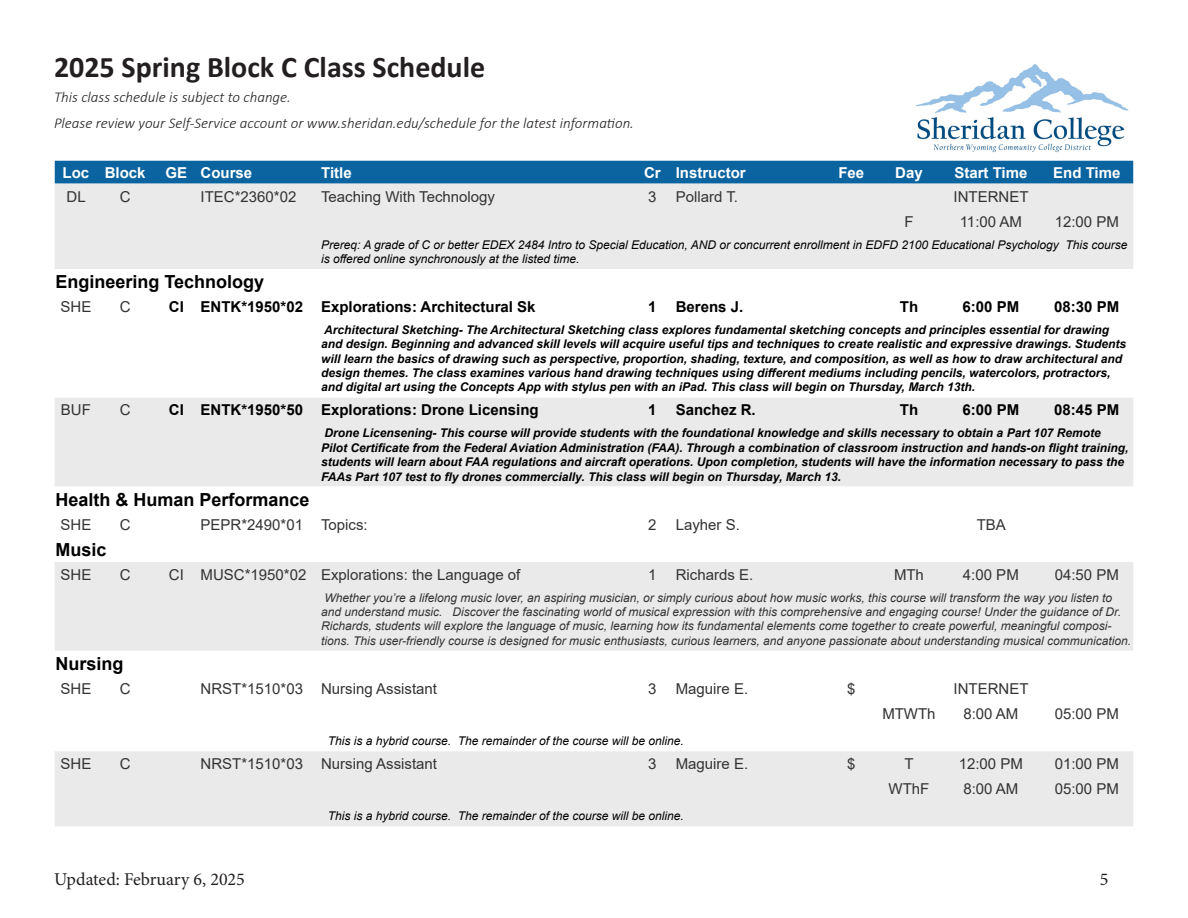
<style>
.page{position:relative;width:1188px;height:918px;background:#fff}
.page>*{position:absolute;margin:0;border:0;box-sizing:border-box;transform-origin:0 0}
.t1{font:700 30px "Calibri";color:#231f20}
.t2{font:700 18px "Arial";color:#000}
.t3{font:18px "Minion Pro";color:#231f20}
.t4{font:15px "Arial";color:#333}
.t5{font:700 15px "Arial";color:#000}
.t6{font:italic 300 15px/25.5px "Calibri";color:#231f20}
.t7{font:700 15px "Arial";color:#fff}
.t8{font:italic 700 12px/14.4px "Arial";color:#000}
.t9{font:italic 12px/14.4px "Arial";color:#333}
.t10{font:italic 12px/14.4px "Arial";color:#000}
</style>
<div class="page">
<img style="left:911px;top:64px;width:223px;height:97px">
<div style="left:55px;top:161px;width:1078px;height:23px;background:#0b64a0"></div>
<div style="left:55px;top:184px;width:1078px;height:642px;background:#eaeaea"></div>
<svg style="left:55px;top:269px;width:1078px;height:482px"></svg>
<h1 class="t1" style="left:54px;top:45px;width:433px">2025 Spring Block C Class Schedule</h1>
<p class="t6" style="left:54px;top:84px;width:581px">This class schedule is subject to change.<br>Please review your Self-Service account or www.sheridan.edu/schedule for the latest information.</p>
<p class="t7" style="left:63px;top:162px;width:28px">Loc</p>
<p class="t7" style="left:105px;top:162px;width:42px">Block</p>
<p class="t7" style="left:166px;top:162px;width:23px">GE</p>
<p class="t7" style="left:201px;top:162px;width:53px">Course</p>
<p class="t7" style="left:321px;top:162px;width:32px">Title</p>
<p class="t7" style="left:644px;top:162px;width:18px">Cr</p>
<p class="t7" style="left:676px;top:162px;width:72px">Instructor</p>
<p class="t7" style="left:838px;top:162px;width:27px">Fee</p>
<p class="t7" style="left:895px;top:162px;width:29px">Day</p>
<p class="t7" style="left:954px;top:162px;width:75px">Start Time</p>
<p class="t7" style="left:1053px;top:162px;width:69px">End Time</p>
<p class="t4" style="left:67px;top:186px;width:21px">DL</p>
<p class="t4" style="left:120px;top:186px;width:12px">C</p>
<p class="t4" style="left:201px;top:186px;width:97px">ITEC*2360*02</p>
<p class="t4" style="left:321px;top:186px;width:175px">Teaching With Technology</p>
<p class="t4" style="left:648px;top:186px;width:10px">3</p>
<p class="t4" style="left:676px;top:186px;width:64px">Pollard T.</p>
<p class="t4" style="left:954px;top:186px;width:76px">INTERNET</p>
<p class="t4" style="left:904px;top:211px;width:11px">F</p>
<p class="t4" style="left:960px;top:211px;width:64px">11:00 AM</p>
<p class="t4" style="left:1055px;top:211px;width:66px">12:00 PM</p>
<p class="t10" style="left:321px;top:237px;width:808px">Prereq: A grade of C or better EDEX 2484 Intro to Special Education, AND or concurrent enrollment in EDFD 2100 Educational Psychology This course is offered online synchronously at the listed time.</p>
<p class="t2" style="left:56px;top:269px;width:210px">Engineering Technology</p>
<p class="t4" style="left:61px;top:296px;width:32px">SHE</p>
<p class="t4" style="left:120px;top:296px;width:12px">C</p>
<p class="t5" style="left:169px;top:296px;width:16px">CI</p>
<p class="t5" style="left:201px;top:296px;width:104px">ENTK*1950*02</p>
<p class="t5" style="left:321px;top:296px;width:216px">Explorations: Architectural Sk</p>
<p class="t5" style="left:648px;top:296px;width:10px">1</p>
<p class="t5" style="left:676px;top:296px;width:69px">Berens J.</p>
<p class="t5" style="left:900px;top:296px;width:20px">Th</p>
<p class="t5" style="left:963px;top:296px;width:58px">6:00 PM</p>
<p class="t5" style="left:1054px;top:296px;width:67px">08:30 PM</p>
<p class="t8" style="left:321px;top:323px;width:806px">Architectural Sketching- The Architectural Sketching class explores fundamental sketching concepts and principles essential for drawing and design. Beginning and advanced skill levels will acquire useful tips and techniques to create realistic and expressive drawings. Students will learn the basics of drawing such as perspective, proportion, shading, texture, and composition, as well as how to draw architectural and design themes. The class examines various hand drawing techniques using different mediums including pencils, watercolors, protractors, and digital art using the Concepts App with stylus pen with an iPad. This class will begin on Thursday, March 13th.</p>
<p class="t4" style="left:61px;top:400px;width:31px">BUF</p>
<p class="t4" style="left:120px;top:400px;width:12px">C</p>
<p class="t5" style="left:169px;top:400px;width:16px">CI</p>
<p class="t5" style="left:201px;top:400px;width:104px">ENTK*1950*50</p>
<p class="t5" style="left:321px;top:400px;width:219px">Explorations: Drone Licensing</p>
<p class="t5" style="left:648px;top:400px;width:10px">1</p>
<p class="t5" style="left:676px;top:400px;width:82px">Sanchez R.</p>
<p class="t5" style="left:900px;top:400px;width:20px">Th</p>
<p class="t5" style="left:963px;top:400px;width:58px">6:00 PM</p>
<p class="t5" style="left:1054px;top:400px;width:67px">08:45 PM</p>
<p class="t8" style="left:321px;top:426px;width:809px">Drone Licensening- This course will provide students with the foundational knowledge and skills necessary to obtain a Part 107 Remote<br>Pilot Certificate from the Federal Aviation Administration (FAA). Through a combination of classroom instruction and hands-on flight training, students will learn about FAA regulations and aircraft operations. Upon completion, students will have the information necessary to pass the FAAs Part 107 test to fly drones commercially. This class will begin on Thursday, March 13.</p>
<p class="t2" style="left:56px;top:487px;width:256px">Health &amp; Human Performance</p>
<p class="t4" style="left:61px;top:514px;width:32px">SHE</p>
<p class="t4" style="left:120px;top:514px;width:12px">C</p>
<p class="t4" style="left:201px;top:514px;width:104px">PEPR*2490*01</p>
<p class="t4" style="left:321px;top:514px;width:48px">Topics:</p>
<p class="t4" style="left:648px;top:514px;width:10px">2</p>
<p class="t4" style="left:676px;top:514px;width:66px">Layher S.</p>
<p class="t4" style="left:977px;top:514px;width:31px">TBA</p>
<p class="t2" style="left:56px;top:537px;width:53px">Music</p>
<p class="t4" style="left:61px;top:564px;width:32px">SHE</p>
<p class="t4" style="left:120px;top:564px;width:12px">C</p>
<p class="t4" style="left:169px;top:564px;width:16px">CI</p>
<p class="t4" style="left:201px;top:564px;width:107px">MUSC*1950*02</p>
<p class="t4" style="left:321px;top:564px;width:201px">Explorations: the Language of</p>
<p class="t4" style="left:648px;top:564px;width:10px">1</p>
<p class="t4" style="left:676px;top:564px;width:79px">Richards E.</p>
<p class="t4" style="left:894px;top:564px;width:31px">MTh</p>
<p class="t4" style="left:963px;top:564px;width:57px">4:00 PM</p>
<p class="t4" style="left:1055px;top:564px;width:66px">04:50 PM</p>
<p class="t9" style="left:321px;top:590px;width:812px">Whether you’re a lifelong music lover, an aspiring musician, or simply curious about how music works, this course will transform the way you listen to and understand music. Discover the fascinating world of musical expression with this comprehensive and engaging course! Under the guidance of Dr.<br>Richards, students will explore the language of music, learning how its fundamental elements come together to create powerful, meaningful composi&shy;tions. This user-friendly course is designed for music enthusiasts, curious learners, and anyone passionate about understanding musical communication.</p>
<p class="t2" style="left:56px;top:651px;width:70px">Nursing</p>
<p class="t4" style="left:61px;top:678px;width:32px">SHE</p>
<p class="t4" style="left:120px;top:678px;width:12px">C</p>
<p class="t4" style="left:201px;top:678px;width:104px">NRST*1510*03</p>
<p class="t4" style="left:321px;top:678px;width:117px">Nursing Assistant</p>
<p class="t4" style="left:648px;top:678px;width:10px">3</p>
<p class="t4" style="left:676px;top:678px;width:74px">Maguire E.</p>
<p class="t4" style="left:847px;top:678px;width:10px">$</p>
<p class="t4" style="left:954px;top:678px;width:76px">INTERNET</p>
<p class="t4" style="left:882px;top:703px;width:55px">MTWTh</p>
<p class="t4" style="left:963px;top:703px;width:57px">8:00 AM</p>
<p class="t4" style="left:1055px;top:703px;width:66px">05:00 PM</p>
<p class="t10" style="left:328px;top:734px;width:358px">This is a hybrid course. The remainder of the course will be online.</p>
<p class="t4" style="left:61px;top:754px;width:32px">SHE</p>
<p class="t4" style="left:120px;top:754px;width:12px">C</p>
<p class="t4" style="left:201px;top:754px;width:104px">NRST*1510*03</p>
<p class="t4" style="left:321px;top:754px;width:117px">Nursing Assistant</p>
<p class="t4" style="left:648px;top:754px;width:10px">3</p>
<p class="t4" style="left:676px;top:754px;width:74px">Maguire E.</p>
<p class="t4" style="left:847px;top:754px;width:10px">$</p>
<p class="t4" style="left:905px;top:754px;width:11px">T</p>
<p class="t4" style="left:959px;top:754px;width:66px">12:00 PM</p>
<p class="t4" style="left:1055px;top:754px;width:66px">01:00 PM</p>
<p class="t4" style="left:889px;top:779px;width:42px">WThF</p>
<p class="t4" style="left:963px;top:779px;width:57px">8:00 AM</p>
<p class="t4" style="left:1055px;top:779px;width:66px">05:00 PM</p>
<p class="t10" style="left:328px;top:809px;width:358px">This is a hybrid course. The remainder of the course will be online.</p>
<h2 class="t3" style="left:54px;top:867px;width:192px">Updated: February 6, 2025</h2>
<h2 class="t3" style="left:1100px;top:867px;width:10px">5</h2>
</div>
